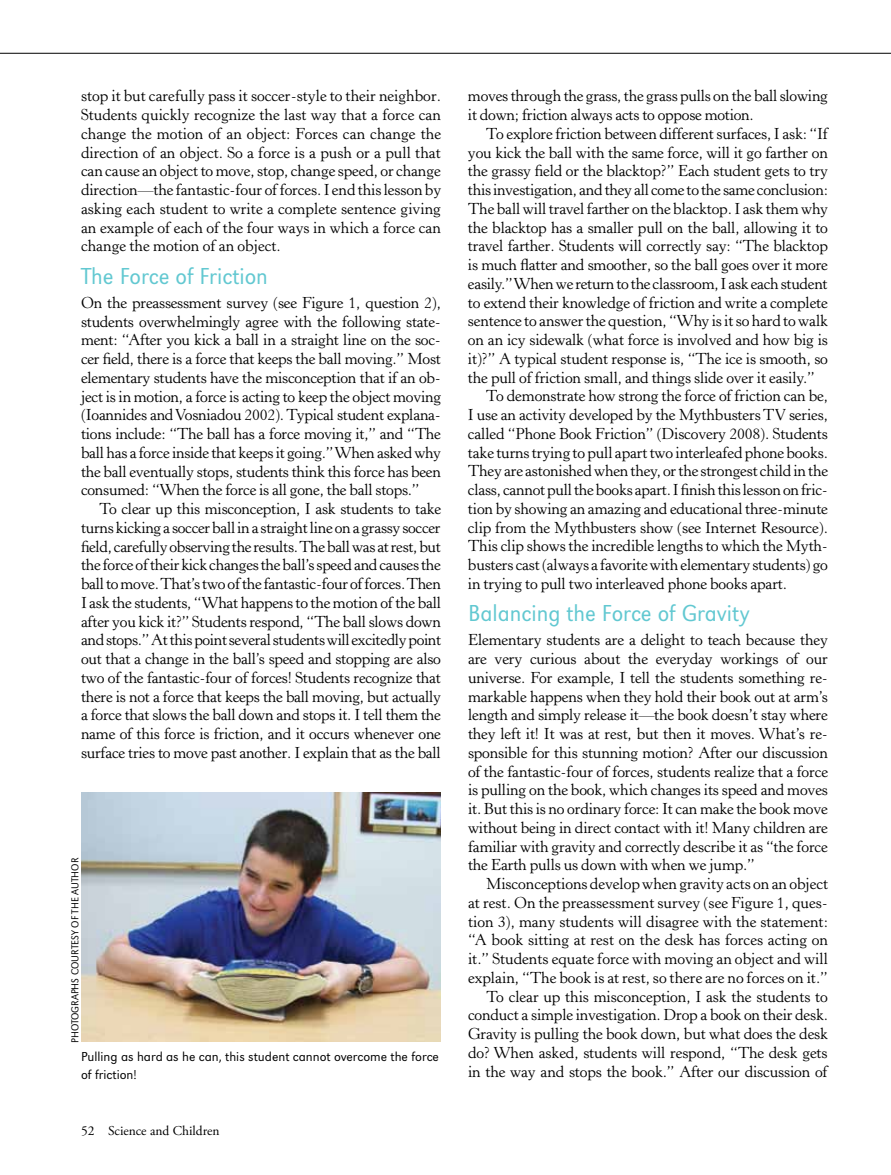
<style>
.page{position:relative;width:891px;height:1175px;background:#fff}
.page>*{position:absolute;margin:0;border:0;box-sizing:border-box;transform-origin:0 0}
.t1{font:24px "URW Grotesk TOT Lig Nar";color:#62c8d1}
.t2{font:15.75px/18.8px "Horley Old Style MT Std";letter-spacing:-.01em;color:#000;text-align:justify}
.t3{font:300 13.5px/18px "URW Grotesk TOT";color:#000}
.t4{font:13.5px "Adobe Garamond Pro";color:#000}
.t5{font:10.5px "URW Grotesk TOT Lig Nar";letter-spacing:.135em;color:#000}
</style>
<div class="page">
<hr style="left:0;top:53px;width:891px;height:1px;background:#000">
<img style="left:81px;top:792px;width:360px;height:249px">
<p class="t2" style="left:81px;top:87px;width:362px">stop it but carefully pass it soccer-style to their neighbor.<br>Students quickly recognize the last way that a force can change the motion of an object: Forces can change the direction of an object. So a force is a push or a pull that can cause an object to move, stop, change speed, or change direction—the fantastic-four of forces. I end this lesson by asking each student to write a complete sentence giving an example of each of the four ways in which a force can change the motion of an object.</p>
<h1 class="t1" style="left:81px;top:262px;width:189px">The Force of Friction</h1>
<p class="t2" style="left:81px;top:293px;width:362px">On the preassessment survey (see Figure 1, question 2), students overwhelmingly agree with the following state&shy;ment: “After you kick a ball in a straight line on the soc&shy;cer field, there is a force that keeps the ball moving.” Most elementary students have the misconception that if an ob&shy;ject is in motion, a force is acting to keep the object moving (Ioannides and Vosniadou 2002). Typical student explana&shy;tions include: “The ball has a force moving it,” and “The ball has a force inside that keeps it going.” When asked why the ball eventually stops, students think this force has been consumed: “When the force is all gone, the ball stops.”</p>
<p class="t2" style="left:81px;top:499px;width:362px;text-indent:18px">To clear up this misconception, I ask students to take turns kicking a soccer ball in a straight line on a grassy soccer field, carefully observing the results. The ball was at rest, but the force of their kick changes the ball’s speed and causes the ball to move. That’s two of the fantastic-four of forces. Then I ask the students, “What happens to the motion of the ball after you kick it?” Students respond, “The ball slows down and stops.” At this point several students will excitedly point out that a change in the ball’s speed and stopping are also two of the fantastic-four of forces! Students recognize that there is not a force that keeps the ball moving, but actually a force that slows the ball down and stops it. I tell them the name of this force is friction, and it occurs whenever one surface tries to move past another. I explain that as the ball</p>
<p class="t5" style="left:69px;top:1043px;width:187px;rotate:-90deg">Photographs courtesy of the author</p>
<p class="t3" style="left:81px;top:1047px;width:359px">Pulling as hard as he can, this student cannot overcome the force of friction!</p>
<p class="t4" style="left:81px;top:1122px;width:140px">52 Science and Children</p>
<p class="t2" style="left:468px;top:87px;width:362px">moves through the grass, the grass pulls on the ball slowing it down; friction always acts to oppose motion.</p>
<p class="t2" style="left:486px;top:124px;width:343px">To explore friction between different surfaces, I ask: “If</p>
<p class="t2" style="left:468px;top:143px;width:361px">you kick the ball with the same force, will it go farther on</p>
<p class="t2" style="left:468px;top:162px;width:361px">the grassy field or the blacktop?” Each student gets to try</p>
<p class="t2" style="left:468px;top:181px;width:361px">this investigation, and they all come to the same conclusion:</p>
<p class="t2" style="left:468px;top:199px;width:362px">The ball will travel farther on the blacktop. I ask them why</p>
<p class="t2" style="left:468px;top:218px;width:362px">the blacktop has a smaller pull on the ball, allowing it to</p>
<p class="t2" style="left:468px;top:237px;width:361px">travel farther. Students will correctly say: “The blacktop</p>
<p class="t2" style="left:468px;top:256px;width:362px">is much flatter and smoother, so the ball goes over it more</p>
<p class="t2" style="left:468px;top:274px;width:361px">easily.” When we return to the classroom, I ask each student</p>
<p class="t2" style="left:468px;top:293px;width:361px">to extend their knowledge of friction and write a complete</p>
<p class="t2" style="left:468px;top:312px;width:362px">sentence to answer the question, “Why is it so hard to walk</p>
<p class="t2" style="left:468px;top:331px;width:362px">on an icy sidewalk (what force is involved and how big is</p>
<p class="t2" style="left:468px;top:349px;width:361px">it)?” A typical student response is, “The ice is smooth, so</p>
<p class="t2" style="left:468px;top:368px;width:348px">the pull of friction small, and things slide over it easily.”</p>
<p class="t2" style="left:486px;top:387px;width:344px">To demonstrate how strong the force of friction can be,</p>
<p class="t2" style="left:468px;top:405px;width:362px">I use an activity developed by the Mythbusters TV series,</p>
<p class="t2" style="left:468px;top:424px;width:361px">called “Phone Book Friction” (Discovery 2008). Students</p>
<p class="t2" style="left:468px;top:443px;width:361px">take turns trying to pull apart two interleafed phone books.</p>
<p class="t2" style="left:468px;top:462px;width:362px">They are astonished when they, or the strongest child in the</p>
<p class="t2" style="left:468px;top:480px;width:361px">class, cannot pull the books apart. I finish this lesson on fric-</p>
<p class="t2" style="left:468px;top:499px;width:361px">tion by showing an amazing and educational three-minute</p>
<p class="t2" style="left:468px;top:518px;width:361px">clip from the Mythbusters show (see Internet Resource).</p>
<p class="t2" style="left:468px;top:537px;width:362px">This clip shows the incredible lengths to which the Myth-</p>
<p class="t2" style="left:468px;top:555px;width:361px">busters cast (always a favorite with elementary students) go</p>
<p class="t2" style="left:468px;top:574px;width:321px">in trying to pull two interleaved phone books apart.</p>
<h1 class="t1" style="left:468px;top:599px;width:283px">Balancing the Force of Gravity</h1>
<p class="t2" style="left:468px;top:631px;width:362px">Elementary students are a delight to teach because they are very curious about the everyday workings of our universe. For example, I tell the students something re&shy;markable happens when they hold their book out at arm’s length and simply release it—the book doesn’t stay where they left it! It was at rest, but then it moves. What’s re&shy;sponsible for this stunning motion? After our discussion of the fantastic-four of forces, students realize that a force is pulling on the book, which changes its speed and moves it. But this is no ordinary force: It can make the book move without being in direct contact with it! Many children are familiar with gravity and correctly describe it as “the force the Earth pulls us down with when we jump.”</p>
<p class="t2" style="left:468px;top:874px;width:362px;text-align:right">Misconceptions develop when gravity acts on an object<br>at rest. On the preassessment survey (see Figure 1, ques&shy;tion 3), many students will disagree with the statement: “A book sitting at rest on the desk has forces acting on it.” Students equate force with moving an object and will explain, “The book is at rest, so there are no forces on it.” To clear up this misconception, I ask the students to conduct a simple investigation. Drop a book on their desk.<br>Gravity is pulling the book down, but what does the desk do? When asked, students will respond, “The desk gets in the way and stops the book.” After our discussion of</p>
</div>
